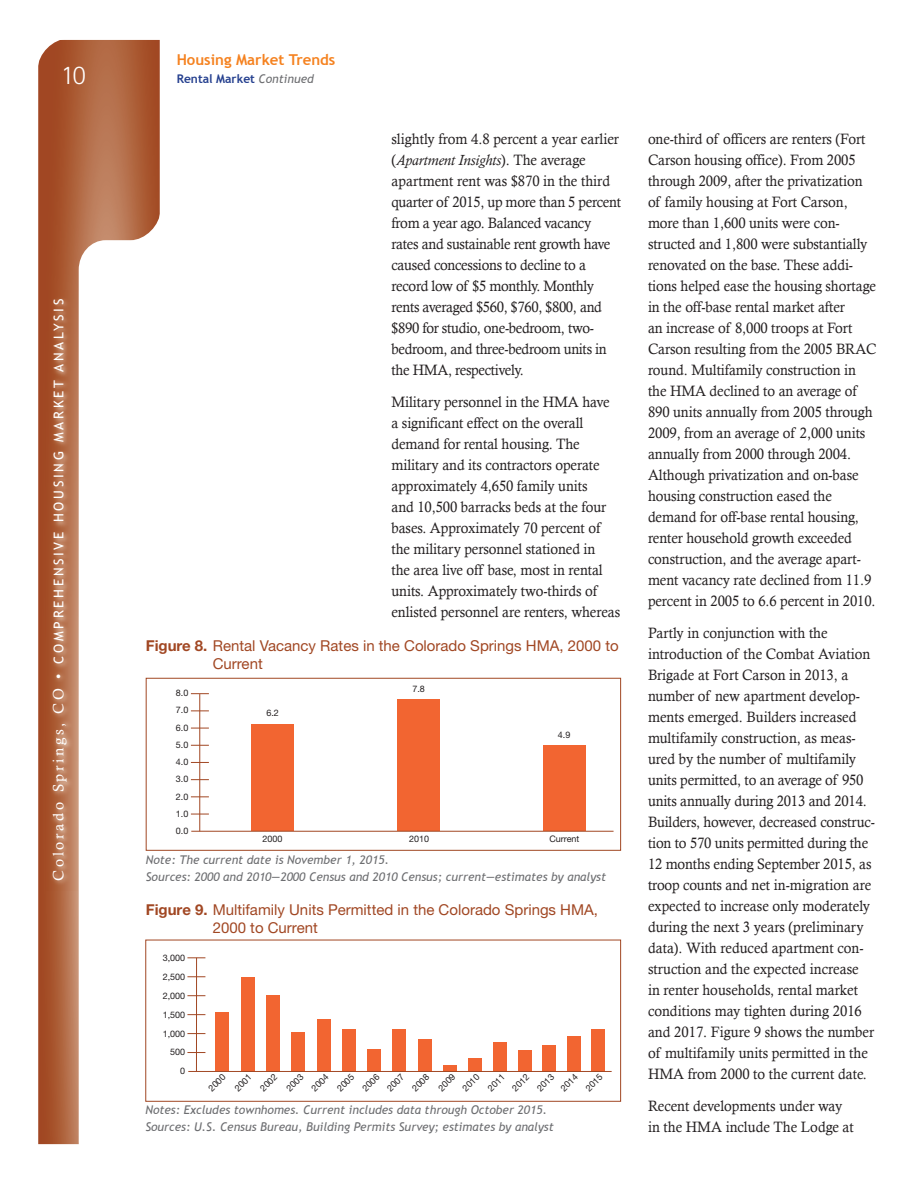
<style>
.page{position:relative;width:918px;height:1188px;background:#fff}
.page>*{position:absolute;margin:0;border:0;box-sizing:border-box;transform-origin:0 0}
.t1{font:300 27px "Rotis Sans Serif";color:#fff}
.t2{font:15px/21px "Calisto";letter-spacing:-.005em;color:#231f20;scale:.95 1}
.t3{font:15px/18px "Helvetica Neue";color:#a14723}
.t4{font:700 15px "Trebuchet MS";color:#f58220}
.t5{font:13.5px "Trebuchet MS";letter-spacing:.2em;color:#fff}
.t6{font:italic 12px "Trebuchet MS";color:#6d6e71}
.t7{font:700 12px "Trebuchet MS";color:#25408f}
.t8{font:9px/17.2px "Helvetica Neue";color:#231f20;text-align:justify}
.s1{font-family:"Calisto";font-size:15px}
.s2{font-weight:400;font-style:italic;color:#6d6e71}
.s3{font-style:italic}
.s4{font-weight:700}
</style>
<div class="page">
<svg style="left:38px;top:40px;width:122px;height:1104px;background:#af6440"></svg>
<svg style="left:79px;top:240px;width:106px;height:904px"></svg>
<svg style="left:38px;top:39px;width:30px;height:30px"></svg>
<svg style="left:130px;top:210px;width:36px;height:36px"></svg>
<img style="left:46px;top:290px;width:31px;height:600px">
<div style="left:146px;top:678px;width:475px;height:173px;border:1px solid #a14723"></div>
<div style="left:251px;top:724px;width:43px;height:107px;background:#f26531"></div>
<div style="left:543px;top:746px;width:42px;height:85px;background:#f26531"></div>
<div style="left:397px;top:699px;width:43px;height:132px;background:#f26531"></div>
<hr style="left:191px;top:831px;width:423px;height:1px;background:#a14723">
<hr style="left:199px;top:694px;width:1px;height:137px;background:#a14723">
<svg style="left:191px;top:745px;width:18px;height:1px"></svg>
<svg style="left:191px;top:711px;width:18px;height:1px"></svg>
<svg style="left:191px;top:728px;width:18px;height:1px"></svg>
<svg style="left:191px;top:693px;width:18px;height:1px"></svg>
<svg style="left:191px;top:762px;width:18px;height:1px"></svg>
<svg style="left:191px;top:814px;width:18px;height:1px"></svg>
<svg style="left:191px;top:796px;width:18px;height:1px"></svg>
<svg style="left:191px;top:779px;width:18px;height:1px"></svg>
<div style="left:145px;top:940px;width:476px;height:162px;border:1px solid #a14723"></div>
<hr style="left:196px;top:958px;width:1px;height:113px;background:#a14723">
<div style="left:368px;top:1049px;width:13px;height:22px;background:#f26531"></div>
<div style="left:392px;top:1029px;width:14px;height:42px;background:#f26531"></div>
<div style="left:418px;top:1039px;width:14px;height:32px;background:#f26531"></div>
<div style="left:443px;top:1065px;width:14px;height:6px;background:#f26531"></div>
<div style="left:468px;top:1058px;width:14px;height:13px;background:#f26531"></div>
<div style="left:493px;top:1042px;width:14px;height:29px;background:#f26531"></div>
<div style="left:518px;top:1050px;width:14px;height:21px;background:#f26531"></div>
<div style="left:542px;top:1045px;width:14px;height:26px;background:#f26531"></div>
<div style="left:591px;top:1029px;width:14px;height:42px;background:#f26531"></div>
<div style="left:567px;top:1036px;width:14px;height:35px;background:#f26531"></div>
<div style="left:266px;top:995px;width:14px;height:76px;background:#f26531"></div>
<div style="left:317px;top:1019px;width:14px;height:52px;background:#f26531"></div>
<div style="left:342px;top:1029px;width:14px;height:42px;background:#f26531"></div>
<div style="left:291px;top:1032px;width:14px;height:39px;background:#f26531"></div>
<div style="left:215px;top:1012px;width:14px;height:59px;background:#f26531"></div>
<div style="left:241px;top:977px;width:14px;height:94px;background:#f26531"></div>
<hr style="left:188px;top:1071px;width:424px;height:1px;background:#a14723">
<svg style="left:187px;top:976px;width:18px;height:1px"></svg>
<svg style="left:187px;top:957px;width:18px;height:1px"></svg>
<svg style="left:187px;top:995px;width:18px;height:1px"></svg>
<svg style="left:187px;top:1014px;width:18px;height:1px"></svg>
<svg style="left:187px;top:1033px;width:18px;height:1px"></svg>
<svg style="left:187px;top:1052px;width:18px;height:1px"></svg>
<h1 class="t1" style="left:61px;top:60px;width:26px">10</h1>
<p class="t5" style="left:51px;top:881px;width:583px;rotate:-90deg"><span class="s1">Colorado Springs, CO •</span> COMPREHENSIVE HOUSING MARKET ANALYSIS</p>
<p class="t4" style="left:177px;top:50px;width:160px">Housing Market Trends</p>
<p class="t7" style="left:177px;top:71px;width:139px">Rental Market <span class="s2">Continued</span></p>
<p class="t2" style="left:392px;top:128px;width:243px">slightly from 4.8 percent a year earlier (<span class="s3">Apartment Insights</span>). The average apartment rent was $870 in the third quarter of 2015, up more than 5 percent from a year ago. Balanced vacancy rates and sustainable rent growth have caused concessions to decline to a record low of $5 monthly. Monthly rents averaged $560, $760, $800, and $890 for studio, one-bedroom, two&shy;bedroom, and three-bedroom units in the HMA, respectively.</p>
<p class="t2" style="left:392px;top:391px;width:242px">Military personnel in the HMA have a significant effect on the overall demand for rental housing. The military and its contractors operate approximately 4,650 family units<br>and 10,500 barracks beds at the four bases. Approximately 70 percent of the military personnel stationed in<br>the area live off base, most in rental units. Approximately two-thirds of enlisted personnel are renters, whereas</p>
<p class="t3" style="left:213px;top:637px;width:407px;text-indent:-67px"><span class="s4">Figure 8.</span> Rental Vacancy Rates in the Colorado Springs HMA, 2000 to<br>Current</p>
<p class="t8" style="left:176px;top:684px;width:14px">8.0<br>7.0<br>6.0<br>5.0<br>4.0<br>3.0<br>2.0<br>1.0<br>0.0</p>
<p class="t8" style="left:266px;top:704px;width:14px">6.2</p>
<p class="t8" style="left:412px;top:680px;width:14px">7.8</p>
<p class="t8" style="left:558px;top:726px;width:14px">4.9</p>
<p class="t8" style="left:263px;top:830px;width:22px">2000</p>
<p class="t8" style="left:409px;top:830px;width:22px">2010</p>
<p class="t8" style="left:549px;top:830px;width:32px">Current</p>
<p class="t6" style="left:146px;top:853px;width:245px">Note: The current date is November 1, 2015.</p>
<p class="t6" style="left:146px;top:870px;width:462px">Sources: 2000 and 2010—2000 Census and 2010 Census; current—estimates by analyst</p>
<p class="t3" style="left:213px;top:901px;width:387px;text-indent:-67px"><span class="s4">Figure 9.</span> Multifamily Units Permitted in the Colorado Springs HMA,<br>2000 to Current</p>
<p class="t8" style="left:163px;top:948px;width:24px;line-height:18.9px;text-align:right">3,000<br>2,500<br>2,000<br>1,500<br>1,000<br>500<br>0</p>
<p class="t8" style="left:382px;top:1083px;width:22px;rotate:-45deg">2007</p>
<p class="t8" style="left:407px;top:1083px;width:22px;rotate:-45deg">2008</p>
<p class="t8" style="left:434px;top:1083px;width:22px;rotate:-45deg">2009</p>
<p class="t8" style="left:458px;top:1083px;width:22px;rotate:-45deg">2010</p>
<p class="t8" style="left:483px;top:1083px;width:22px;rotate:-45deg">2011</p>
<p class="t8" style="left:507px;top:1083px;width:22px;rotate:-45deg">2012</p>
<p class="t8" style="left:532px;top:1083px;width:22px;rotate:-45deg">2013</p>
<p class="t8" style="left:556px;top:1083px;width:22px;rotate:-45deg">2014</p>
<p class="t8" style="left:581px;top:1083px;width:22px;rotate:-45deg">2015</p>
<p class="t8" style="left:204px;top:1083px;width:22px;rotate:-45deg">2000</p>
<p class="t8" style="left:230px;top:1083px;width:22px;rotate:-45deg">2001</p>
<p class="t8" style="left:255px;top:1083px;width:22px;rotate:-45deg">2002</p>
<p class="t8" style="left:282px;top:1083px;width:22px;rotate:-45deg">2003</p>
<p class="t8" style="left:307px;top:1083px;width:22px;rotate:-45deg">2004</p>
<p class="t8" style="left:332px;top:1083px;width:22px;rotate:-45deg">2005</p>
<p class="t8" style="left:358px;top:1083px;width:22px;rotate:-45deg">2006</p>
<p class="t6" style="left:145px;top:1103px;width:403px">Notes: Excludes townhomes. Current includes data through October 2015.</p>
<p class="t6" style="left:145px;top:1120px;width:410px">Sources: U.S. Census Bureau, Building Permits Survey; estimates by analyst</p>
<p class="t2" style="left:648px;top:128px;width:242px">one-third of officers are renters (Fort Carson housing office). From 2005 through 2009, after the privatization of family housing at Fort Carson, more than 1,600 units were con&shy;structed and 1,800 were substantially renovated on the base. These addi&shy;tions helped ease the housing shortage in the off-base rental market after<br>an increase of 8,000 troops at Fort Carson resulting from the 2005 BRAC round. Multifamily construction in the HMA declined to an average of 890 units annually from 2005 through 2009, from an average of 2,000 units annually from 2000 through 2004.<br>Although privatization and on-base housing construction eased the demand for off-base rental housing, renter household growth exceeded construction, and the average apart&shy;ment vacancy rate declined from 11.9 percent in 2005 to 6.6 percent in 2010.</p>
<p class="t2" style="left:648px;top:622px;width:240px">Partly in conjunction with the introduction of the Combat Aviation Brigade at Fort Carson in 2013, a number of new apartment develop&shy;ments emerged. Builders increased multifamily construction, as meas&shy;ured by the number of multifamily units permitted, to an average of 950 units annually during 2013 and 2014.<br>Builders, however, decreased construc&shy;tion to 570 units permitted during the 12 months ending September 2015, as troop counts and net in-migration are expected to increase only moderately during the next 3 years (preliminary data). With reduced apartment con&shy;struction and the expected increase<br>in renter households, rental market conditions may tighten during 2016 and 2017. Figure 9 shows the number of multifamily units permitted in the HMA from 2000 to the current date.</p>
<p class="t2" style="left:648px;top:1095px;width:218px">Recent developments under way in the HMA include The Lodge at</p>
</div>
